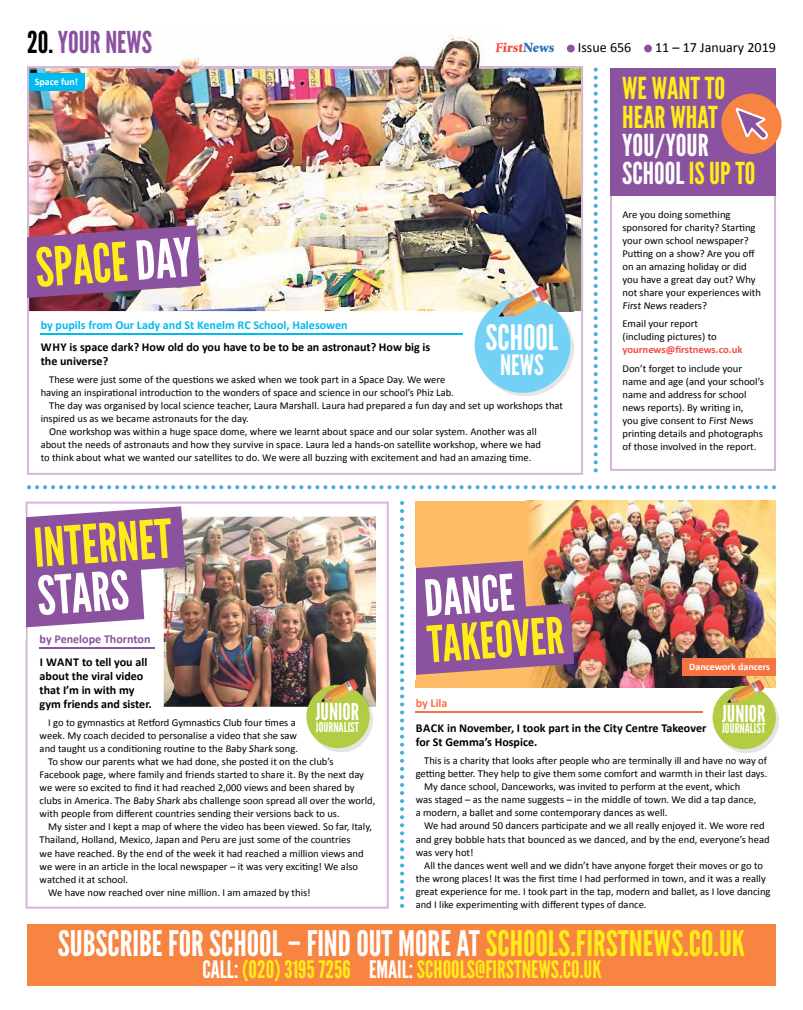
<style>
.page{position:relative;width:803px;height:1010px;background:#fff}
.page>*{position:absolute;margin:0;border:0;box-sizing:border-box;transform-origin:0 0}
.t1{font:53.5px "League Gothic";color:#ffec18}
.t2{font:53.5px "League Gothic";color:#fff}
.t3{font:50.2px "League Gothic";color:#ffec18}
.t4{font:50.2px "League Gothic";color:#fff}
.t5{font:35.1px "League Gothic";color:#fff}
.t6{font:35px "League Gothic";color:#fff}
.t7{font:30.2px/28.3px "League Gothic";color:#fff}
.t8{font:30.2px/28.3px "League Gothic";color:#ffec18}
.t9{font:30.1px "League Gothic";color:#8b52a0}
.t10{font:28.1px "League Gothic";color:#fff}
.t11{font:24.1px "League Gothic";color:#ffec18}
.t12{font:23.1px "League Gothic";color:#fff}
.t13{font:14px "Calibri";color:#000}
.t14{font:900 14px "Minion Std";color:#f24e45}
.t15{font:13.5px "League Gothic";color:#fff}
.t16{font:700 12px/14.1px "Calibri";color:#000}
.t17{font:700 12px "Calibri";color:#0be}
.t18{font:700 12px "Calibri";color:#8b52a0}
.t19{font:700 12px "Calibri";color:#f57341}
.t20{font:10.5px/13px "Calibri";color:#000}
.t21{font:700 10.5px "Calibri";letter-spacing:-.005em;color:#f24e45}
.t22{font:700 9.9px "Calibri";color:#fff}
.s1{color:#000}
.s2{color:#2d70b7}
.s3{color:#ffec18}
.s4{color:#fff}
</style>
<div class="page">
<hr style="left:415px;top:711px;width:287px;height:1px;background:#f57341">
<img style="left:27px;top:66px;width:556px;height:408px">
<svg style="left:610px;top:195px;width:165px;height:276px"></svg>
<svg style="left:26px;top:501px;width:362px;height:407px"></svg>
<div style="left:566px;top:45px;width:8px;height:7px;background:#8b52a0;border-radius:50%"></div>
<svg style="left:643px;top:45px;width:8px;height:7px"></svg>
<svg style="left:593px;top:68px;width:4px;height:404px"></svg>
<svg style="left:27px;top:485px;width:748px;height:4px"></svg>
<div style="left:609px;top:68px;width:166px;height:127px;background:#8b52a0"></div>
<div style="left:27px;top:923px;width:748px;height:62px;background:#f88441"></div>
<hr style="left:40px;top:647px;width:115px;height:1px;background:#8b52a0">
<img style="left:526px;top:500px;width:249px;height:187px">
<img style="left:716px;top:693px;width:62px;height:58px">
<div style="left:712px;top:685px;width:63px;height:64px;background:#b2cd43;border-radius:50%"></div>
<svg style="left:727px;top:679px;width:37px;height:23px"></svg>
<div style="left:682px;top:658px;width:93px;height:17px;background:#f57341"></div>
<div style="left:721px;top:94px;width:60px;height:60px;background:#f88441;border-radius:50%"></div>
<svg style="left:735px;top:108px;width:32px;height:32px"></svg>
<svg style="left:400px;top:501px;width:174px;height:406px"></svg>
<img style="left:164px;top:516px;width:212px;height:190px">
<svg style="left:25px;top:506px;width:160px;height:121px;background:#a072af"></svg>
<img style="left:309px;top:687px;width:63px;height:63px">
<div style="left:306px;top:684px;width:63px;height:64px;background:#b2cd43;border-radius:50%"></div>
<svg style="left:321px;top:678px;width:37px;height:23px"></svg>
<svg style="left:27px;top:225px;width:173px;height:73px;background:#925a9a"></svg>
<hr style="left:41px;top:333px;width:421px;height:1px;background:#0be">
<img style="left:155px;top:35px;width:343px;height:67px">
<svg style="left:495px;top:43px;width:3px;height:10px"></svg>
<div style="left:29px;top:73px;width:55px;height:17px;background:#0be"></div>
<img style="left:477px;top:300px;width:96px;height:95px">
<div style="left:474px;top:297px;width:96px;height:95px;background:#72d1f5;border-radius:50%"></div>
<svg style="left:498px;top:286px;width:50px;height:30px"></svg>
<h3 class="t9" style="left:27px;top:25px;width:126px"><span class="s1">20.</span> YOUR NEWS</h3>
<h3 class="t14" style="left:494px;top:41px;width:62px">First<span class="s2">News</span></h3>
<h3 class="t13" style="left:577px;top:39px;width:55px">Issue 656</h3>
<h3 class="t13" style="left:654px;top:39px;width:122px">11 – 17 January 2019</h3>
<h3 class="t8" style="left:622px;top:75px;width:105px">WE WANT TO<br>HEAR WHAT</h3>
<h3 class="t7" style="left:622px;top:131px;width:135px">YOU/YOUR<br>SCHOOL <span class="s3">IS UP TO</span></h3>
<p class="t20" style="left:622px;top:208px;width:140px">Are you doing something sponsored for charity? Starting your own school newspaper?<br>Putting on a show? Are you off on an amazing holiday or did you have a great day out? Why not share your experiences with<br>First News readers?</p>
<p class="t20" style="left:622px;top:317px;width:96px">Email your report (including pictures) to</p>
<p class="t21" style="left:622px;top:343px;width:121px">yournews@firstnews.co.uk</p>
<p class="t20" style="left:622px;top:361px;width:143px">Don’t forget to include your name and age (and your school’s name and address for school news reports). By writing in,<br>you give consent to First News printing details and photographs of those involved in the report.</p>
<p class="t22" style="left:35px;top:75px;width:45px">Space fun!</p>
<h1 class="t1" style="left:33px;top:236px;width:159px;rotate:-4deg">SPACE <span class="s4">DAY</span></h1>
<p class="t17" style="left:41px;top:317px;width:308px">by pupils from Our Lady and St Kenelm RC School, Halesowen</p>
<h3 class="t6" style="left:485px;top:316px;width:74px">SCHOOL</h3>
<h3 class="t10" style="left:500px;top:348px;width:45px">NEWS</h3>
<p class="t16" style="left:41px;top:340px;width:391px">WHY is space dark? How old do you have to be to be an astronaut? How big is the universe?</p>
<p class="t20" style="left:49px;top:373px;width:397px">These were just some of the questions we asked when we took part in a Space Day. We were</p>
<p class="t20" style="left:41px;top:386px;width:414px">having an inspirational introduction to the wonders of space and science in our school’s Phiz Lab.</p>
<p class="t20" style="left:49px;top:399px;width:515px">The day was organised by local science teacher, Laura Marshall. Laura had prepared a fun day and set up workshops that</p>
<p class="t20" style="left:41px;top:412px;width:209px">inspired us as we became astronauts for the day.</p>
<p class="t20" style="left:49px;top:425px;width:489px">One workshop was within a huge space dome, where we learnt about space and our solar system. Another was all</p>
<p class="t20" style="left:41px;top:438px;width:501px">about the needs of astronauts and how they survive in space. Laura led a hands-on satellite workshop, where we had</p>
<p class="t20" style="left:41px;top:451px;width:492px">to think about what we wanted our satellites to do. We were all buzzing with excitement and had an amazing time.</p>
<h1 class="t1" style="left:32px;top:516px;width:140px;rotate:-4deg">INTERNET</h1>
<h1 class="t2" style="left:35px;top:564px;width:93px;rotate:-4deg">STARS</h1>
<p class="t18" style="left:40px;top:631px;width:112px">by Penelope Thornton</p>
<p class="t16" style="left:40px;top:654px;width:114px">I WANT to tell you all about the viral video that I’m in with my gym friends and sister.</p>
<p class="t20" style="left:48px;top:715px;width:249px">I go to gymnastics at Retford Gymnastics Club four times a</p>
<p class="t20" style="left:40px;top:728px;width:259px">week. My coach decided to personalise a video that she saw</p>
<p class="t20" style="left:40px;top:741px;width:260px">and taught us a conditioning routine to the Baby Shark song.</p>
<p class="t20" style="left:48px;top:755px;width:287px">To show our parents what we had done, she posted it on the club’s</p>
<p class="t20" style="left:40px;top:768px;width:326px">Facebook page, where family and friends started to share it. By the next day</p>
<p class="t20" style="left:40px;top:781px;width:316px">we were so excited to find it had reached 2,000 views and been shared by</p>
<p class="t20" style="left:40px;top:794px;width:337px">clubs in America. The Baby Shark abs challenge soon spread all over the world,</p>
<p class="t20" style="left:40px;top:807px;width:301px">with people from different countries sending their versions back to us.</p>
<p class="t20" style="left:48px;top:820px;width:325px">My sister and I kept a map of where the video has been viewed. So far, Italy,</p>
<p class="t20" style="left:40px;top:833px;width:312px">Thailand, Holland, Mexico, Japan and Peru are just some of the countries</p>
<p class="t20" style="left:40px;top:846px;width:325px">we have reached. By the end of the week it had reached a million views and</p>
<p class="t20" style="left:40px;top:859px;width:320px">we were in an article in the local newspaper – it was very exciting! We also</p>
<p class="t20" style="left:40px;top:872px;width:90px">watched it at school.</p>
<p class="t20" style="left:48px;top:885px;width:264px">We have now reached over nine million. I am amazed by this!</p>
<h3 class="t12" style="left:316px;top:698px;width:45px">JUNIOR</h3>
<p class="t15" style="left:316px;top:718px;width:45px">JOURNALIST</p>
<h2 class="t4" style="left:422px;top:568px;width:92px;rotate:-4deg">DANCE</h2>
<h2 class="t3" style="left:425px;top:614px;width:138px;rotate:-4deg">TAKEOVER</h2>
<p class="t22" style="left:689px;top:660px;width:82px">Dancework dancers</p>
<p class="t19" style="left:415px;top:695px;width:33px">by Lila</p>
<h3 class="t12" style="left:721px;top:699px;width:45px">JUNIOR</h3>
<p class="t15" style="left:721px;top:719px;width:45px">JOURNALIST</p>
<p class="t16" style="left:415px;top:720px;width:292px">BACK in November, I took part in the City Centre Takeover for St Gemma’s Hospice.</p>
<p class="t20" style="left:424px;top:754px;width:344px">This is a charity that looks after people who are terminally ill and have no way of</p>
<p class="t20" style="left:415px;top:767px;width:353px">getting better. They help to give them some comfort and warmth in their last days.</p>
<p class="t20" style="left:424px;top:780px;width:317px">My dance school, Danceworks, was invited to perform at the event, which</p>
<p class="t20" style="left:415px;top:793px;width:342px">was staged – as the name suggests – in the middle of town. We did a tap dance,</p>
<p class="t20" style="left:415px;top:806px;width:253px">a modern, a ballet and some contemporary dances as well.</p>
<p class="t20" style="left:424px;top:819px;width:341px">We had around 50 dancers participate and we all really enjoyed it. We wore red</p>
<p class="t20" style="left:415px;top:832px;width:355px">and grey bobble hats that bounced as we danced, and by the end, everyone’s head</p>
<p class="t20" style="left:415px;top:845px;width:59px">was very hot!</p>
<p class="t20" style="left:424px;top:858px;width:340px">All the dances went well and we didn’t have anyone forget their moves or go to</p>
<p class="t20" style="left:415px;top:871px;width:351px">the wrong places! It was the first time I had performed in town, and it was a really</p>
<p class="t20" style="left:415px;top:884px;width:356px">great experience for me. I took part in the tap, modern and ballet, as I love dancing</p>
<p class="t20" style="left:415px;top:897px;width:232px">and I like experimenting with different types of dance.</p>
<h3 class="t5" style="left:58px;top:922px;width:688px">SUBSCRIBE FOR SCHOOL – FIND OUT MORE AT <span class="s3">SCHOOLS.FIRSTNEWS.CO.UK</span></h3>
<h3 class="t11" style="left:202px;top:955px;width:400px"><span class="s4">CALL:</span> (020) 3195 7256 <span class="s4">EMAIL:</span> SCHOOLS@FIRSTNEWS.CO.UK</h3>
</div>
